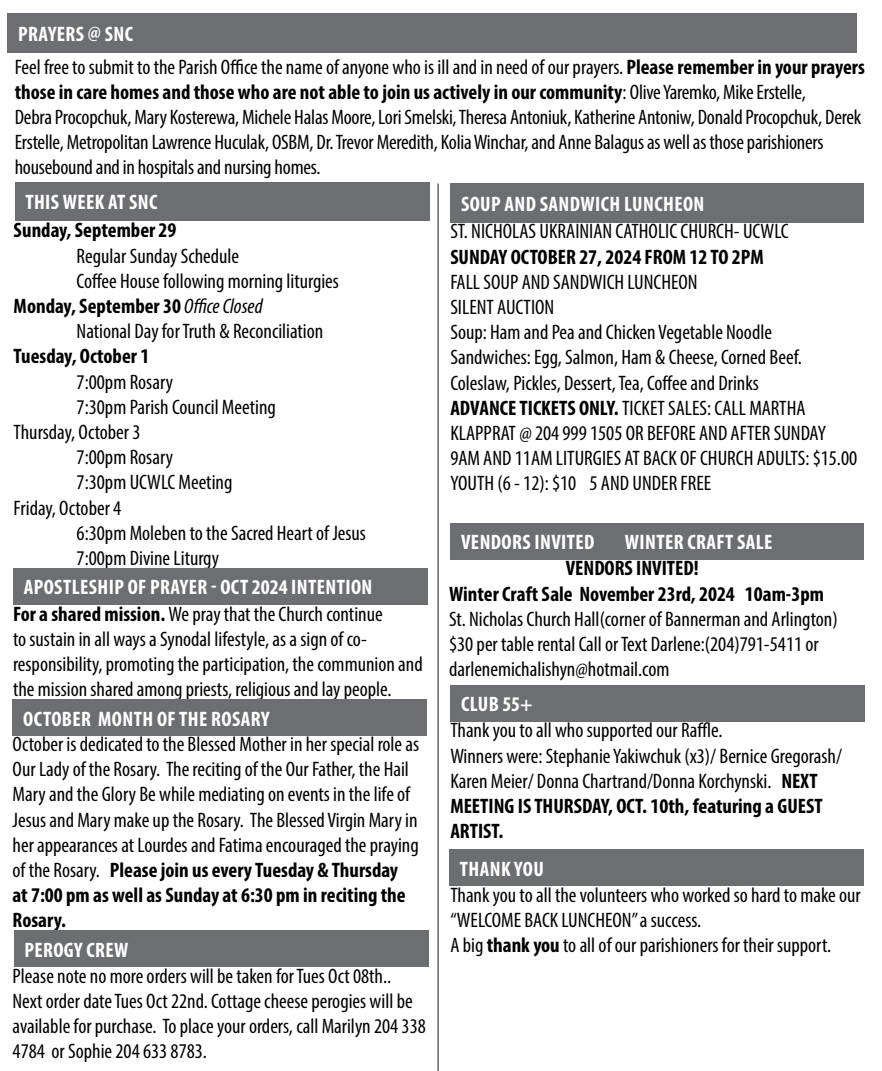
<style>
.page{position:relative;width:882px;height:1071px;background:#fff}
.page>*{position:absolute;margin:0;border:0;box-sizing:border-box;transform-origin:0 0}
.t1{font:condensed 21px/25.2px "Myriad Pro";color:#000}
.t2{font:700 condensed 21px "Myriad Pro";letter-spacing:.02em;color:#fff}
.t3{font:700 condensed 21px/25.2px "Myriad Pro";color:#000;text-align:center}
.s1{font-weight:700}
.s2{font-weight:400;font-style:italic}
</style>
<div class="page">
<div style="left:8px;top:13px;width:849px;height:39px;background:#6d6e71"></div>
<hr style="left:438px;top:184px;width:1px;height:887px;background:#240d0d">
<div style="left:15px;top:182px;width:414px;height:38px;background:#6d6e71"></div>
<div style="left:13px;top:568px;width:415px;height:37px;background:#6d6e71"></div>
<div style="left:450px;top:685px;width:415px;height:37px;background:#6d6e71"></div>
<div style="left:450px;top:184px;width:414px;height:39px;background:#6d6e71"></div>
<div style="left:449px;top:849px;width:415px;height:37px;background:#6d6e71"></div>
<div style="left:13px;top:699px;width:414px;height:37px;background:#6d6e71"></div>
<div style="left:14px;top:930px;width:415px;height:37px;background:#6d6e71"></div>
<div style="left:450px;top:523px;width:414px;height:37px;background:#6d6e71"></div>
<p class="t2" style="left:18px;top:21px;width:116px">PRAYERS @ SNC</p>
<p class="t1" style="left:15px;top:54px;width:852px">Feel free to submit to the Parish Office the name of anyone who is ill and in need of our prayers. <span class="s1">Please remember in your prayers those in care homes and those who are not able to join us actively in our community</span>: Olive Yaremko, Mike Erstelle,<br>Debra Procopchuk, Mary Kosterewa, Michele Halas Moore, Lori Smelski, Theresa Antoniuk, Katherine Antoniw, Donald Procopchuk, Derek Erstelle, Metropolitan Lawrence Huculak, OSBM, Dr. Trevor Meredith, Kolia Winchar, and Anne Balagus as well as those parishioners housebound and in hospitals and nursing homes.</p>
<p class="t2" style="left:25px;top:189px;width:134px">THIS WEEK AT SNC</p>
<p class="t3" style="left:14px;top:217px;width:164px">Sunday, September 29</p>
<p class="t1" style="left:77px;top:243px;width:164px">Regular Sunday Schedule</p>
<p class="t1" style="left:77px;top:268px;width:264px">Coffee House following morning liturgies</p>
<p class="t3" style="left:14px;top:293px;width:251px">Monday, September 30 <span class="s2">Office Closed</span></p>
<p class="t1" style="left:77px;top:318px;width:248px">National Day for Truth &amp; Reconciliation</p>
<p class="t3" style="left:14px;top:343px;width:137px">Tuesday, October 1</p>
<p class="t1" style="left:77px;top:369px;width:98px">7:00pm Rosary</p>
<p class="t1" style="left:77px;top:394px;width:201px">7:30pm Parish Council Meeting</p>
<p class="t1" style="left:14px;top:419px;width:128px">Thursday, October 3</p>
<p class="t1" style="left:77px;top:444px;width:98px">7:00pm Rosary</p>
<p class="t1" style="left:77px;top:470px;width:157px">7:30pm UCWLC Meeting</p>
<p class="t1" style="left:14px;top:495px;width:109px">Friday, October 4</p>
<p class="t1" style="left:77px;top:520px;width:291px">6:30pm Moleben to the Sacred Heart of Jesus</p>
<p class="t1" style="left:77px;top:545px;width:144px">7:00pm Divine Liturgy</p>
<p class="t2" style="left:24px;top:574px;width:350px">APOSTLESHIP OF PRAYER - OCT 2024 INTENTION</p>
<p class="t1" style="left:13px;top:601px;width:411px"><span class="s1">For a shared mission.</span> We pray that the Church continue<br>to sustain in all ways a Synodal lifestyle, as a sign of co&shy;responsibility, promoting the participation, the communion and the mission shared among priests, religious and lay people.</p>
<p class="t2" style="left:23px;top:705px;width:248px">OCTOBER MONTH OF THE ROSARY</p>
<p class="t1" style="left:13px;top:731px;width:408px">October is dedicated to the Blessed Mother in her special role as Our Lady of the Rosary. The reciting of the Our Father, the Hail Mary and the Glory Be while mediating on events in the life of Jesus and Mary make up the Rosary. The Blessed Virgin Mary in her appearances at Lourdes and Fatima encouraged the praying of the Rosary. <span class="s1">Please join us every Tuesday &amp; Thursday<br>at 7:00 pm as well as Sunday at 6:30 pm in reciting the Rosary.</span></p>
<p class="t2" style="left:24px;top:937px;width:106px">PEROGY CREW</p>
<p class="t1" style="left:13px;top:963px;width:415px">Please note no more orders will be taken for Tues Oct 08th..<br>Next order date Tues Oct 22nd. Cottage cheese perogies will be available for purchase. To place your orders, call Marilyn 204 338<br>4784 or Sophie 204 633 8783.</p>
<p class="t2" style="left:461px;top:191px;width:245px">SOUP AND SANDWICH LUNCHEON</p>
<p class="t1" style="left:450px;top:219px;width:340px">ST. NICHOLAS UKRAINIAN CATHOLIC CHURCH- UCWLC</p>
<p class="t3" style="left:450px;top:244px;width:315px">SUNDAY OCTOBER 27, 2024 FROM 12 TO 2PM</p>
<p class="t1" style="left:450px;top:269px;width:408px">FALL SOUP AND SANDWICH LUNCHEON<br>SILENT AUCTION<br>Soup: Ham and Pea and Chicken Vegetable Noodle Sandwiches: Egg, Salmon, Ham &amp; Cheese, Corned Beef.<br>Coleslaw, Pickles, Dessert, Tea, Coffee and Drinks<br><span class="s1">ADVANCE TICKETS ONLY.</span> TICKET SALES: CALL MARTHA KLAPPRAT @ 204 999 1505 OR BEFORE AND AFTER SUNDAY 9AM AND 11AM LITURGIES AT BACK OF CHURCH ADULTS: $15.00<br>YOUTH (6 - 12): $10 5 AND UNDER FREE</p>
<p class="t2" style="left:461px;top:529px;width:135px">VENDORS INVITED</p>
<p class="t2" style="left:625px;top:529px;width:149px">WINTER CRAFT SALE</p>
<p class="t3" style="left:449px;top:555px;width:376px">VENDORS INVITED!<br>Winter Craft Sale November 23rd, 2024 10am-3pm</p>
<p class="t1" style="left:449px;top:606px;width:390px">St. Nicholas Church Hall(corner of Bannerman and Arlington) $30 per table rental Call or Text Darlene:(204)791-5411 or darlenemichalishyn@hotmail.com</p>
<p class="t2" style="left:461px;top:691px;width:73px">CLUB 55+</p>
<p class="t1" style="left:450px;top:718px;width:393px">Thank you to all who supported our Raffle.<br>Winners were: Stephanie Yakiwchuk (x3)/ Bernice Gregorash/ Karen Meier/ Donna Chartrand/Donna Korchynski. <span class="s1">NEXT MEETING IS THURSDAY, OCT. 10th, featuring a GUEST ARTIST.</span></p>
<p class="t2" style="left:460px;top:856px;width:86px">THANK YOU</p>
<p class="t1" style="left:450px;top:882px;width:412px">Thank you to all the volunteers who worked so hard to make our “WELCOME BACK LUNCHEON” a success.<br>A big <span class="s1">thank you</span> to all of our parishioners for their support.</p>
</div>
